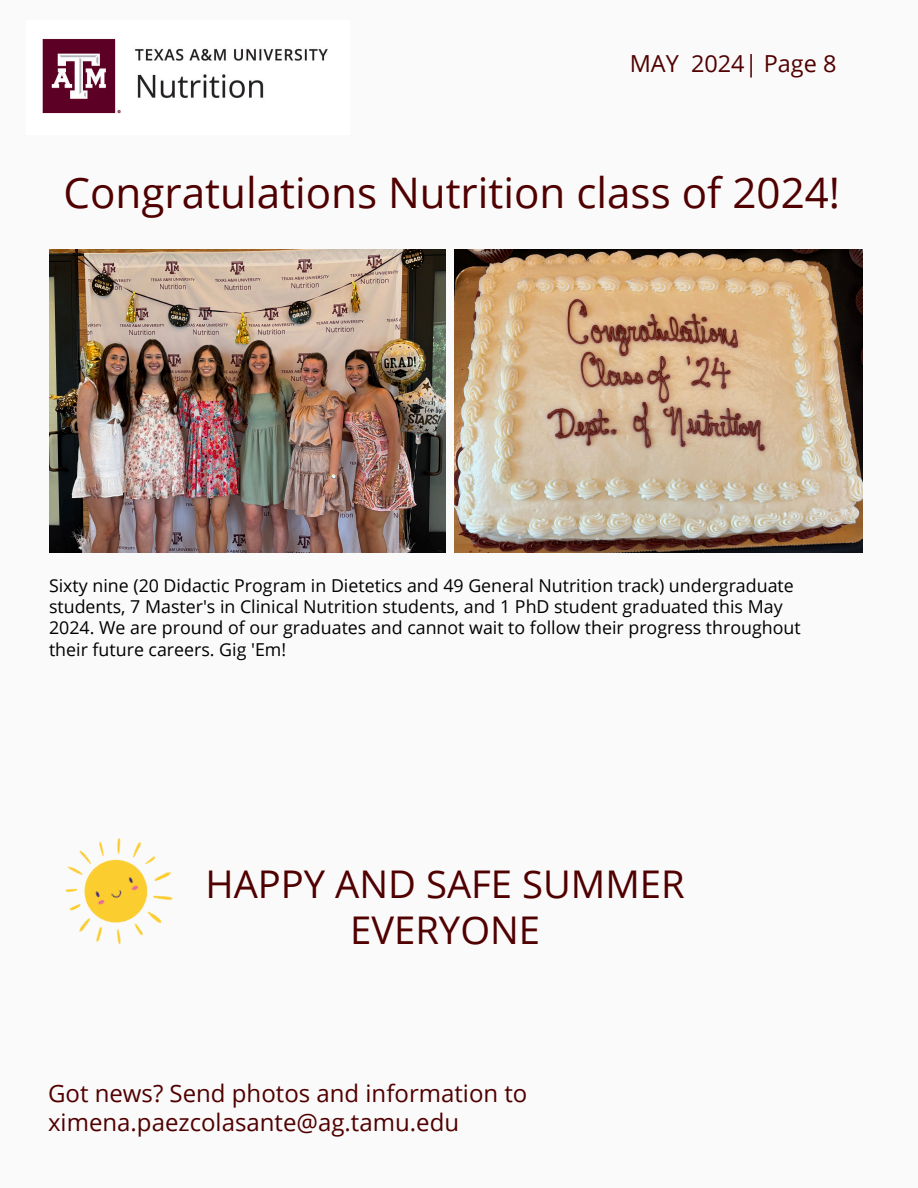
<style>
.page{position:relative;width:918px;height:1188px;background:#fafafa}
.page>*{position:absolute;margin:0;border:0;box-sizing:border-box;transform-origin:0 0}
.t1{font:42.15px "Open Sans";color:#500000}
.t2{font:38.25px/45.9px "Open Sans";color:#500000;text-align:center}
.t3{font:24px/28.8px "Open Sans";color:#500000}
.t4{font:23.4px "Open Sans";color:#500000}
.t5{font:17.85px/21.3px "Open Sans";color:#000}
</style>
<div class="page">
<img style="left:42px;top:39px;width:286px;height:75px">
<img style="left:49px;top:250px;width:396px;height:303px">
<img style="left:454px;top:250px;width:408px;height:303px">
<img style="left:65px;top:838px;width:108px;height:107px">
<h3 class="t4" style="left:630px;top:47px;width:208px">MAY 2024| Page 8</h3>
<h1 class="t1" style="left:64px;top:164px;width:778px">Congratulations Nutrition class of 2024!</h1>
<p class="t5" style="left:49px;top:574px;width:753px">Sixty nine (20 Didactic Program in Dietetics and 49 General Nutrition track) undergraduate students, 7 Master's in Clinical Nutrition students, and 1 PhD student graduated this May 2024. We are pround of our graduates and cannot wait to follow their progress throughout their future careers. Gig 'Em!</p>
<h2 class="t2" style="left:206px;top:860px;width:481px">HAPPY AND SAFE SUMMER<br>EVERYONE</h2>
<h3 class="t3" style="left:48px;top:1078px;width:481px">Got news? Send photos and information to ximena.paezcolasante@ag.tamu.edu</h3>
</div>
